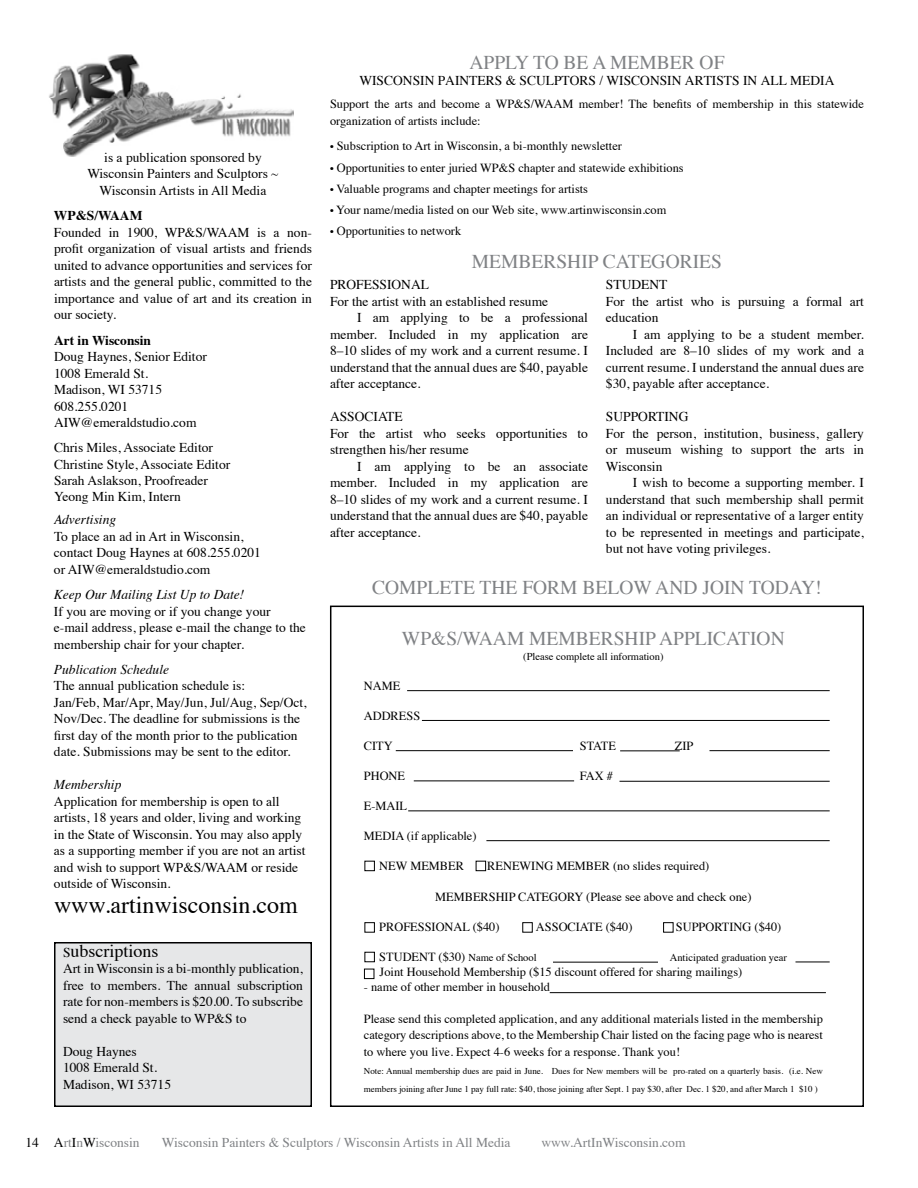
<style>
.page{position:relative;width:918px;height:1188px;background:#fff}
.page>*{position:absolute;margin:0;border:0;box-sizing:border-box;transform-origin:0 0}
.t1{font:24px "Times";color:#000}
.t2{font:19.5px "Times";color:#808285}
.t3{font:18px "Times";color:#000}
.t4{font:13.5px/16.5px "Times";color:#000}
.t5{font:13.5px "Times";color:#808285}
.t6{font:italic 13.5px "Times";color:#000}
.t7{font:700 13.5px "Times";color:#000}
.t8{font:12.3px/16.5px "Times";color:#000}
.t9{font:10.5px "Times";color:#000}
.t10{font:9px/18px "Times";color:#000}
.s1{font-size:13.5px}
.s2{font-size:10.5px}
.s3{color:#000}
</style>
<div class="page">
<img style="left:49px;top:54px;width:245px;height:102px">
<div style="left:330px;top:606px;width:534px;height:501px;border:2px solid #000"></div>
<div style="left:522px;top:922px;width:11px;height:11px;border:1px solid #000"></div>
<div style="left:364px;top:922px;width:11px;height:11px;border:1px solid #000"></div>
<div style="left:663px;top:922px;width:11px;height:11px;border:1px solid #000"></div>
<div style="left:364px;top:952px;width:11px;height:10px;border:1px solid #000"></div>
<hr style="left:553px;top:962px;width:105px;height:1px;background:#000">
<hr style="left:407px;top:690px;width:423px;height:1px;background:#000">
<hr style="left:408px;top:811px;width:422px;height:1px;background:#000">
<hr style="left:486px;top:840px;width:344px;height:1px;background:#000">
<hr style="left:422px;top:720px;width:408px;height:1px;background:#000">
<hr style="left:396px;top:750px;width:177px;height:1px;background:#000">
<hr style="left:414px;top:781px;width:160px;height:1px;background:#000">
<hr style="left:710px;top:750px;width:120px;height:1px;background:#000">
<hr style="left:620px;top:751px;width:60px;height:1px;background:#000">
<hr style="left:620px;top:781px;width:210px;height:1px;background:#000">
<hr style="left:795px;top:962px;width:35px;height:1px;background:#000">
<div style="left:364px;top:861px;width:11px;height:10px;border:1px solid #000"></div>
<div style="left:476px;top:861px;width:10px;height:10px;border:1px solid #000"></div>
<div style="left:55px;top:943px;width:256px;height:163px;background:#e6e7e8"></div>
<div style="left:54px;top:942px;width:258px;height:165px;border:2px solid #000"></div>
<div style="left:364px;top:969px;width:10px;height:10px;border:1px solid #000"></div>
<hr style="left:550px;top:992px;width:276px;height:1px;background:#000">
<p class="t4" style="left:87px;top:148px;width:193px;text-align:center">is a publication sponsored by<br>Wisconsin Painters and Sculptors ~<br>Wisconsin Artists in All Media</p>
<p class="t7" style="left:54px;top:203px;width:90px">WP&amp;S/WAAM</p>
<p class="t4" style="left:54px;top:223px;width:260px;text-align:justify">Founded in 1900, WP&amp;S/WAAM is a non&shy;profit organization of visual artists and friends united to advance opportunities and services for artists and the general public, committed to the importance and value of art and its creation in our society.</p>
<p class="t7" style="left:54px;top:327px;width:99px">Art in Wisconsin</p>
<p class="t4" style="left:54px;top:347px;width:155px">Doug Haynes, Senior Editor<br>1008 Emerald St.<br>Madison, WI 53715<br>608.255.0201<br>AIW@emeraldstudio.com</p>
<p class="t4" style="left:54px;top:439px;width:178px">Chris Miles, Associate Editor<br>Christine Style, Associate Editor<br>Sarah Aslakson, Proofreader<br>Yeong Min Kim, Intern</p>
<p class="t6" style="left:54px;top:508px;width:64px">Advertising</p>
<p class="t4" style="left:54px;top:527px;width:208px">To place an ad in Art in Wisconsin, contact Doug Haynes at 608.255.0201 or AIW@emeraldstudio.com</p>
<p class="t6" style="left:54px;top:583px;width:192px">Keep Our Mailing List Up to Date!</p>
<p class="t4" style="left:54px;top:602px;width:253px">If you are moving or if you change your e-mail address, please e-mail the change to the membership chair for your chapter.</p>
<p class="t6" style="left:54px;top:658px;width:117px">Publication Schedule</p>
<p class="t4" style="left:54px;top:677px;width:254px">The annual publication schedule is:<br>Jan/Feb, Mar/Apr, May/Jun, Jul/Aug, Sep/Oct, Nov/Dec. The deadline for submissions is the first day of the month prior to the publication date. Submissions may be sent to the editor.</p>
<p class="t6" style="left:54px;top:773px;width:69px">Membership</p>
<p class="t4" style="left:54px;top:792px;width:253px">Application for membership is open to all artists, 18 years and older, living and working in the State of Wisconsin. You may also apply as a supporting member if you are not an artist and wish to support WP&amp;S/WAAM or reside outside of Wisconsin.</p>
<h1 class="t1" style="left:54px;top:883px;width:245px">www.artinwisconsin.com</h1>
<h3 class="t3" style="left:63px;top:934px;width:97px"><span class="s1">S</span>ubscriptions</h3>
<p class="t4" style="left:63px;top:960px;width:242px;text-align:justify">Art in Wisconsin is a bi-monthly publication, free to members. The annual subscription rate for non-members is $20.00. To subscribe send a check payable to WP&amp;S to</p>
<p class="t4" style="left:63px;top:1042px;width:110px">Doug Haynes<br>1008 Emerald St.<br>Madison, WI 53715</p>
<h2 class="t2" style="left:469px;top:44px;width:257px">APPLY TO BE A MEMBER OF</h2>
<p class="t4" style="left:359px;top:71px;width:27px">WISCONS</p>
<p class="t4" style="left:420px;top:71px;width:151px">IN PAINTERS &amp; SCULPTORS</p>
<p class="t4" style="left:599px;top:71px;width:34px">/ WISCONS</p>
<p class="t4" style="left:667px;top:71px;width:58px">IN ARTISTS</p>
<p class="t4" style="left:743px;top:71px;width:93px">IN ALL MEDIA</p>
<p class="t8" style="left:330px;top:95px;width:536px">Support the arts and become a WP&amp;S/WAAM member! The benefits of membership in this statewide organization of artists include:</p>
<p class="t8" style="left:330px;top:137px;width:294px"><span class="s2">•</span> Subscription to Art in Wisconsin, a bi-monthly newsletter</p>
<p class="t8" style="left:330px;top:158px;width:355px"><span class="s2">•</span> Opportunities to enter juried WP&amp;S chapter and statewide exhibitions</p>
<p class="t8" style="left:330px;top:179px;width:260px"><span class="s2">•</span> Valuable programs and chapter meetings for artists</p>
<p class="t8" style="left:330px;top:200px;width:338px"><span class="s2">•</span> Your name/media listed on our Web site, www.artinwisconsin.com</p>
<p class="t8" style="left:330px;top:221px;width:133px"><span class="s2">•</span> Opportunities to network</p>
<h2 class="t2" style="left:472px;top:244px;width:252px">Membership Categories</h2>
<p class="t4" style="left:330px;top:275px;width:101px">PROFESS IONAL</p>
<p class="t4" style="left:330px;top:292px;width:220px">For the artist with an established resume</p>
<p class="t4" style="left:357px;top:308px;width:233px">I am applying to be a professional</p>
<p class="t4" style="left:330px;top:325px;width:259px">member. Included in my application are</p>
<p class="t4" style="left:330px;top:341px;width:259px">8–10 slides of my work and a current resume. I</p>
<p class="t4" style="left:330px;top:358px;width:259px">understand that the annual dues are $40, payable</p>
<p class="t4" style="left:330px;top:374px;width:92px">after acceptance.</p>
<p class="t4" style="left:330px;top:407px;width:19px">ASSOC</p>
<p class="t4" style="left:330px;top:407px;width:260px;text-indent:44px">IATE<br>For the artist who seeks opportunities to strengthen his/her resume</p>
<p class="t4" style="left:330px;top:457px;width:260px;text-align:justify;text-indent:27px">I am applying to be an associate member. Included in my application are 8–10 slides of my work and a current resume. I understand that the annual dues are $40, payable after acceptance.</p>
<p class="t4" style="left:606px;top:275px;width:260px">STUDENT<br>For the artist who is pursuing a formal art education</p>
<p class="t4" style="left:606px;top:325px;width:260px;text-align:justify;text-indent:27px">I am applying to be a student member.<br>Included are 8–10 slides of my work and a current resume. I understand the annual dues are $30, payable after acceptance.</p>
<p class="t4" style="left:606px;top:407px;width:42px">SUPPORT</p>
<p class="t4" style="left:606px;top:407px;width:260px;text-indent:58px">ING<br>For the person, institution, business, gallery or museum wishing to support the arts in<br>Wisconsin</p>
<p class="t4" style="left:606px;top:473px;width:260px;text-align:justify;text-indent:27px">I wish to become a supporting member. I understand that such membership shall permit an individual or representative of a larger entity to be represented in meetings and participate, but not have voting privileges.</p>
<h2 class="t2" style="left:372px;top:570px;width:224px">Complete the form bel</h2>
<h2 class="t2" style="left:619px;top:570px;width:170px">ow and join today</h2>
<h2 class="t2" style="left:815px;top:570px;width:8px">!</h2>
<h2 class="t2" style="left:402px;top:620px;width:213px">WP&amp;S/WAAM MEMBERSH</h2>
<h2 class="t2" style="left:639px;top:620px;width:133px">IP APPLICATION</h2>
<p class="t9" style="left:523px;top:646px;width:142px">(Please complete all information)</p>
<p class="t8" style="left:364px;top:676px;width:38px">NAME</p>
<p class="t8" style="left:364px;top:706px;width:50px">ADDRESS</p>
<p class="t8" style="left:364px;top:736px;width:30px">CITY</p>
<p class="t8" style="left:538px;top:736px;width:20px">ST</p>
<p class="t8" style="left:593px;top:736px;width:24px">ATE</p>
<p class="t8" style="left:675px;top:736px;width:20px">ZIP</p>
<p class="t8" style="left:364px;top:766px;width:17px">PHON</p>
<p class="t8" style="left:398px;top:766px;width:9px">E</p>
<p class="t8" style="left:580px;top:766px;width:35px">FAX #</p>
<p class="t8" style="left:364px;top:796px;width:45px">E-MAIL</p>
<p class="t8" style="left:364px;top:826px;width:114px">MEDIA (if applicable)</p>
<p class="t8" style="left:379px;top:856px;width:86px">NEW MEMBER</p>
<p class="t8" style="left:487px;top:856px;width:224px">RENEWING MEMBER (no slides required)</p>
<p class="t8" style="left:435px;top:888px;width:55px">MEMBERSH</p>
<p class="t8" style="left:505px;top:888px;width:248px">IP CATEGORY (Please see above and check one)</p>
<p class="t8" style="left:379px;top:918px;width:122px">PROFESS IONAL ($40)</p>
<p class="t8" style="left:536px;top:918px;width:18px">ASSOC</p>
<p class="t8" style="left:576px;top:918px;width:58px">IATE ($40)</p>
<p class="t8" style="left:676px;top:918px;width:39px">SUPPORT</p>
<p class="t8" style="left:729px;top:918px;width:53px">ING ($40)</p>
<p class="t8" style="left:379px;top:948px;width:159px">STUDENT ($30) <span class="s2">Name of School</span></p>
<p class="t9" style="left:670px;top:948px;width:119px">Anticipated graduation year</p>
<p class="t8" style="left:380px;top:963px;width:364px">Joint Household Membership ($15 discount offered for sharing mailings)</p>
<p class="t8" style="left:364px;top:978px;width:188px">- name of other member in household</p>
<p class="t8" style="left:364px;top:1009px;width:461px;text-align:justify">Please send this completed application, and any additional materials listed in the membership category descriptions above, to the Membership Chair listed on the facing page who is nearest to where you live. Expect 4-6 weeks for a response. Thank you!</p>
<p class="t10" style="left:364px;top:1061px;width:460px">Note: Annual membership dues are paid in June. Dues for New members will be pro-rated on a quarterly basis. (i.e. New members joining after June 1 pay full rate: $40, those joining after Sept. 1 pay $30, after Dec. 1 $20, and after March 1 $10 )</p>
<p class="t5" style="left:26px;top:1130px;width:116px"><span class="s3">14 A</span>rt<span class="s3">I</span>n<span class="s3">W</span>isconsin</p>
<p class="t5" style="left:162px;top:1130px;width:350px">Wisconsin Painters &amp; Sculptors / Wisconsin Artists in All Media</p>
<p class="t5" style="left:541px;top:1130px;width:146px">www.ArtInWisconsin.com</p>
</div>
